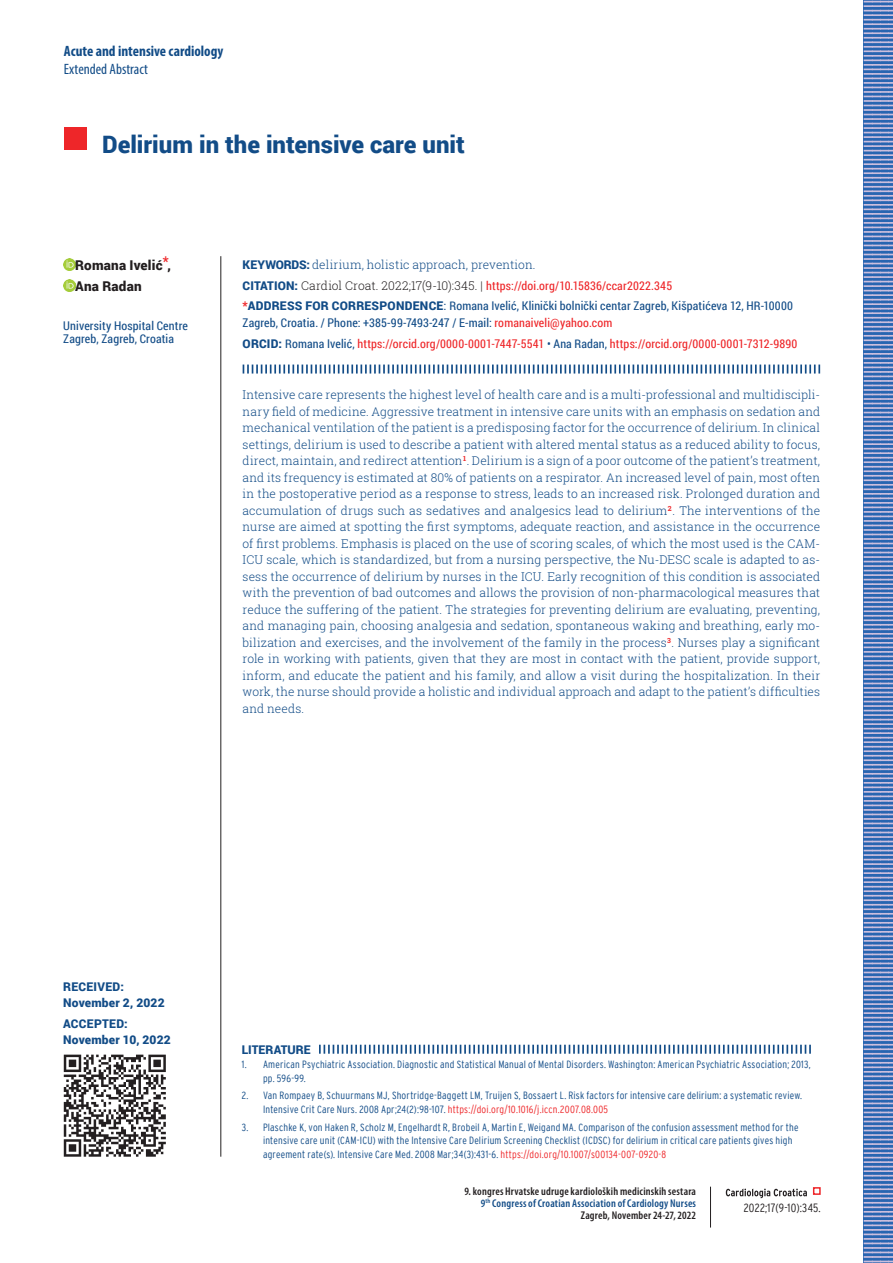
<style>
.page{position:relative;width:893px;height:1263px;background:#fff}
.page>*{position:absolute;margin:0;border:0;box-sizing:border-box;transform-origin:0 0}
.t1{font:900 24px "Roboto";color:#124c87}
.t2{font:700 condensed 15px "Myriad Pro";color:#124c87}
.t3{font:condensed 15px "Myriad Pro";color:#124c87}
.t4{font:900 13.5px/20.7px "Roboto";letter-spacing:.015em;color:#231f20}
.t5{font:300 12px/16.5px "Roboto Slab";letter-spacing:.005em;color:#124c87;text-align:justify}
.t6{font:12px "Roboto Condensed";letter-spacing:.015em;color:#ee2629}
.t7{font:12px/13.5px "Roboto Condensed";letter-spacing:.015em;color:#124c87}
.t8{font:900 12px/16.5px "Roboto";letter-spacing:.015em;color:#124c87;text-align:center}
.t9{font:300 condensed 12px "Interstate";letter-spacing:.02em;color:#231f20}
.t10{font:600 condensed 11.25px/12px "Myriad Pro";letter-spacing:.015em;color:#231f20;text-align:right}
.t11{font:300 condensed 10.5px/13.5px "Interstate";letter-spacing:.02em;color:#124c87}
.s1{font-family:"Roboto";font-weight:900}
.s2{font-family:"Roboto";font-weight:900;color:#124c87}
.s3{font-family:"Roboto Slab";font-weight:300;color:#231f20}
.s4{color:#ee2629}
.s5{font-family:"Roboto"}
.s6{color:#124c87}
</style>
<div class="page">
<svg style="left:726px;top:1188px;width:81px;height:10px"></svg>
<div style="left:813px;top:1187px;width:8px;height:8px;border:2px solid #ee2629"></div>
<hr style="left:710px;top:1187px;width:1px;height:40px;background:#231f20">
<svg style="left:864px;top:0;width:29px;height:1263px;background:#6586c1"></svg>
<svg style="left:63px;top:258px;width:12px;height:12px"></svg>
<svg style="left:63px;top:279px;width:12px;height:12px"></svg>
<hr style="left:221px;top:256px;width:1px;height:901px;background:#231f20">
<svg style="left:319px;top:1045px;width:492px;height:9px"></svg>
<svg style="left:243px;top:365px;width:577px;height:9px"></svg>
<div style="left:64px;top:128px;width:23px;height:22px;background:#ee2629"></div>
<svg style="left:64px;top:1055px;width:102px;height:102px"></svg>
<p class="t2" style="left:64px;top:42px;width:161px">Acute and intensive cardiology</p>
<p class="t3" style="left:64px;top:60px;width:85px">Extended Abstract</p>
<h1 class="t1" style="left:102px;top:127px;width:364px">Delirium in the intensive care unit</h1>
<p class="t4" style="left:75px;top:255px;width:97px">Romana Ivelić<sup>*</sup>,<br>Ana Radan</p>
<p class="t7" style="left:63px;top:318px;width:126px">University Hospital Centre<br>Zagreb, Zagreb, Croatia</p>
<p class="t5" style="left:243px;top:256px;width:295px"><span class="s1">KEYWORDS:</span> delirium, holistic approach, prevention.</p>
<p class="t6" style="left:243px;top:277px;width:431px"><span class="s2">CITATION:</span> <span class="s3">Cardiol Croat. 2022;17(9-10):345. |</span> https://doi.org/10.15836/ccar2022.345</p>
<p class="t8" style="left:243px;top:297px;width:22px"><span class="s4">*</span>Address</p>
<p class="t8" style="left:305px;top:297px;width:36px">for corres</p>
<p class="t8" style="left:379px;top:297px;width:17px">pondence</p>
<p class="t7" style="left:243px;top:297px;width:552px;line-height:16.5px;text-indent:201px"><span class="s5">:</span> Romana Ivelić, Klinički bolnički centar Zagreb, Kišpatićeva 12, HR-10000<br>Zagreb, Croatia. / Phone: +385-99-7493-247 / E-mail: <span class="s4">romanaiveli@yahoo.com</span></p>
<p class="t6" style="left:243px;top:335px;width:556px"><span class="s2">ORCID:</span> <span class="s6">Romana Ivelić,</span> https://orcid.org/0000-0001-7447-5541 <span class="s6">• Ana Radan,</span> https://orcid.org/0000-0001-7312-9890</p>
<p class="t5" style="left:243px;top:386px;width:579px">Intensive care represents the highest level of health care and is a multi-professional and multidiscipli&shy;nary field of medicine. Aggressive treatment in intensive care units with an emphasis on sedation and mechanical ventilation of the patient is a predisposing factor for the occurrence of delirium. In clinical settings, delirium is used to describe a patient with altered mental status as a reduced ability to focus, direct, maintain, and redirect attention<sup>1</sup>. Delirium is a sign of a poor outcome of the patient’s treatment, and its frequency is estimated at 80% of patients on a respirator. An increased level of pain, most often in the postoperative period as a response to stress, leads to an increased risk. Prolonged duration and accumulation of drugs such as sedatives and analgesics lead to delirium<sup>2</sup>. The interventions of the nurse are aimed at spotting the first symptoms, adequate reaction, and assistance in the occurrence of first problems. Emphasis is placed on the use of scoring scales, of which the most used is the CAM-ICU scale, which is standardized, but from a nursing perspective, the Nu-DESC scale is adapted to as&shy;sess the occurrence of delirium by nurses in the ICU. Early recognition of this condition is associated with the prevention of bad outcomes and allows the provision of non-pharmacological measures that reduce the suffering of the patient. The strategies for preventing delirium are evaluating, preventing, and managing pain, choosing analgesia and sedation, spontaneous waking and breathing, early mo&shy;bilization and exercises, and the involvement of the family in the process<sup>3</sup>. Nurses play a significant role in working with patients, given that they are most in contact with the patient, provide support, inform, and educate the patient and his family, and allow a visit during the hospitalization. In their work, the nurse should provide a holistic and individual approach and adapt to the patient’s difficulties and needs.</p>
<p class="t8" style="left:63px;top:978px;width:16px">Recei</p>
<p class="t8" style="left:63px;top:978px;width:103px">ved:<br>November 2, 2022</p>
<p class="t8" style="left:63px;top:1015px;width:17px">Acce</p>
<p class="t8" style="left:94px;top:1015px;width:17px">pted</p>
<p class="t8" style="left:63px;top:1015px;width:109px;text-align:left;text-indent:61px">:<br>November 10, 2022</p>
<p class="t8" style="left:242px;top:1041px;width:70px">LITERATURE</p>
<p class="t11" style="left:263px;top:1057px;width:549px;text-indent:-21px">1. American Psychiatric Association. Diagnostic and Statistical Manual of Mental Disorders. Washington: American Psychiatric Association; 2013, pp. 596-99.</p>
<p class="t11" style="left:263px;top:1089px;width:541px;text-indent:-21px">2. Van Rompaey B, Schuurmans MJ, Shortridge-Baggett LM, Truijen S, Bossaert L. Risk factors for intensive care delirium: a systematic review.<br>Intensive Crit Care Nurs. 2008 Apr;24(2):98-107. <span class="s4">https://doi.org/10.1016/j.iccn.2007.08.005</span></p>
<p class="t11" style="left:263px;top:1120px;width:537px;text-indent:-21px">3. Plaschke K, von Haken R, Scholz M, Engelhardt R, Brobeil A, Martin E, Weigand MA. Comparison of the confusion assessment method for the intensive care unit (CAM-ICU) with the Intensive Care Delirium Screening Checklist (ICDSC) for delirium in critical care patients gives high agreement rate(s). Intensive Care Med. 2008 Mar;34(3):431-6. <span class="s4">https://doi.org/10.1007/s00134-007-0920-8</span></p>
<p class="t10" style="left:464px;top:1185px;width:233px">9. kongres Hrvatske udruge kardioloških medicinskih sestara<br><span class="s6">9</span><sup>th</sup> <span class="s6">Congress of Croatian Association of Cardiology Nurses<br></span>Zagreb, November 24-27, 2022</p>
<p class="t9" style="left:744px;top:1201px;width:78px">2022;17(9-10):345.</p>
</div>
